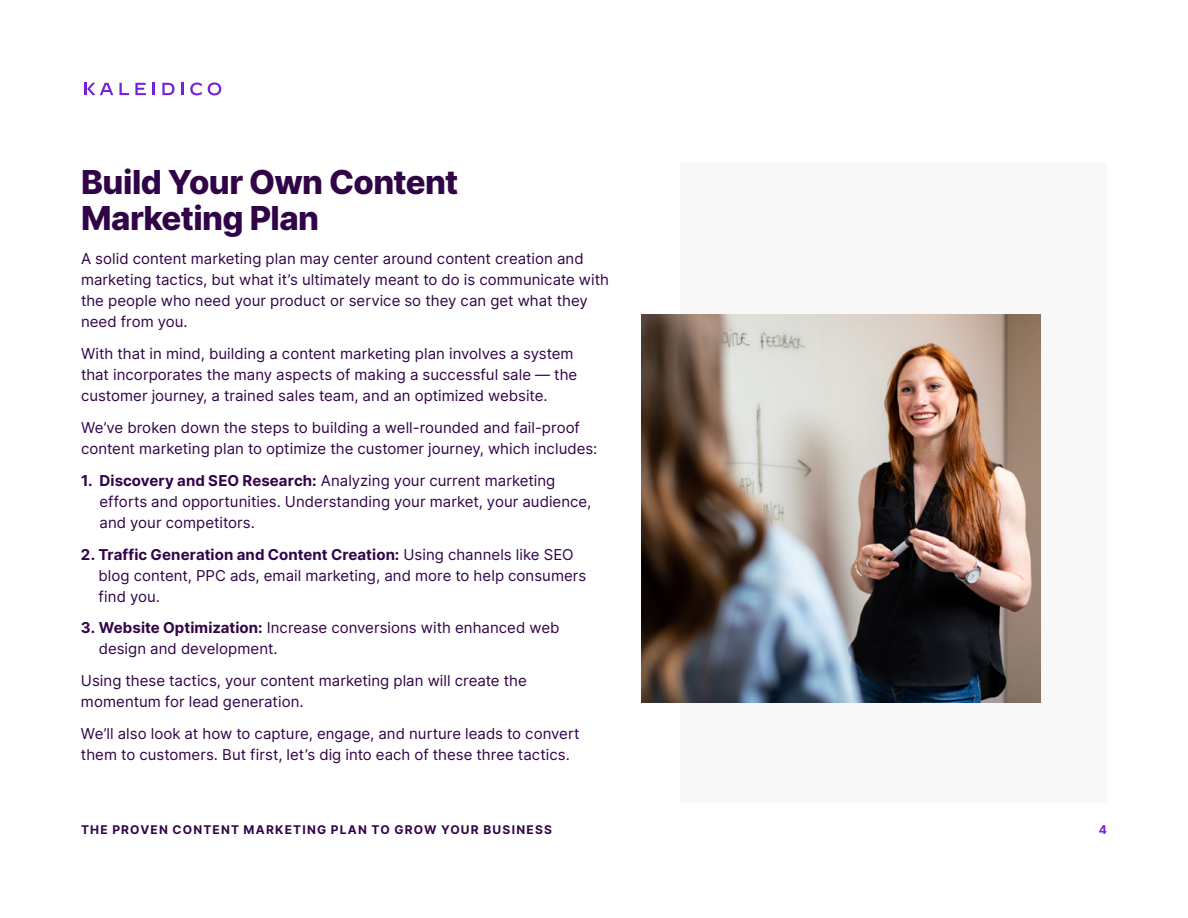
<style>
.page{position:relative;width:1188px;height:918px;background:#fff}
.page>*{position:absolute;margin:0;border:0;box-sizing:border-box;transform-origin:0 0}
.t1{font:800 33px/36px "Inter";letter-spacing:-.015em;color:#310448}
.t2{font:15px/21px "Inter";letter-spacing:.005em;color:#310448}
.t3{font:700 12px "Inter";letter-spacing:.1em;color:#310448}
.t4{font:700 12px "Inter";color:#7321db}
.s1{font-weight:700}
</style>
<div class="page">
<svg style="left:119px;top:83px;width:10px;height:12px"></svg>
<svg style="left:135px;top:83px;width:11px;height:12px"></svg>
<svg style="left:153px;top:83px;width:2px;height:12px"></svg>
<svg style="left:162px;top:83px;width:13px;height:12px"></svg>
<svg style="left:181px;top:83px;width:3px;height:12px"></svg>
<svg style="left:190px;top:83px;width:12px;height:12px"></svg>
<svg style="left:208px;top:82px;width:13px;height:13px"></svg>
<svg style="left:84px;top:83px;width:29px;height:12px"></svg>
<div style="left:680px;top:162px;width:427px;height:640px;background:#f8f8f8"></div>
<img style="left:642px;top:315px;width:398px;height:387px">
<h1 class="t1" style="left:81px;top:164px;width:379px">Build Your Own Content<br>Marketing Plan</h1>
<p class="t2" style="left:81px;top:249px;width:530px">A solid content marketing plan may center around content creation and marketing tactics, but what it’s ultimately meant to do is communicate with the people who need your product or service so they can get what they need from you.</p>
<p class="t2" style="left:81px;top:343px;width:498px">With that in mind, building a content marketing plan involves a system that incorporates the many aspects of making a successful sale — the customer journey, a trained sales team, and an optimized website.</p>
<p class="t2" style="left:81px;top:417px;width:518px">We’ve broken down the steps to building a well-rounded and fail-proof content marketing plan to optimize the customer journey, which includes:</p>
<p class="t2" style="left:99px;top:470px;width:493px;text-indent:-18px"><span class="s1">1. Discovery and SEO Research:</span> Analyzing your current marketing efforts and opportunities. Understanding your market, your audience, and your competitors.</p>
<p class="t2" style="left:99px;top:544px;width:489px;text-indent:-18px"><span class="s1">2. Traffic Generation and Content Creation:</span> Using channels like SEO blog content, PPC ads, email marketing, and more to help consumers find you.</p>
<p class="t2" style="left:99px;top:618px;width:462px;text-indent:-18px"><span class="s1">3. Website Optimization:</span> Increase conversions with enhanced web design and development.</p>
<p class="t2" style="left:81px;top:670px;width:447px">Using these tactics, your content marketing plan will create the momentum for lead generation.</p>
<p class="t2" style="left:81px;top:723px;width:500px">We’ll also look at how to capture, engage, and nurture leads to convert them to customers. But first, let’s dig into each of these three tactics.</p>
<p class="t3" style="left:81px;top:822px;width:473px">THE PROVEN CONTENT MARKETING PLAN TO GROW YOUR BUSINESS</p>
<p class="t4" style="left:1099px;top:822px;width:10px">4</p>
</div>
